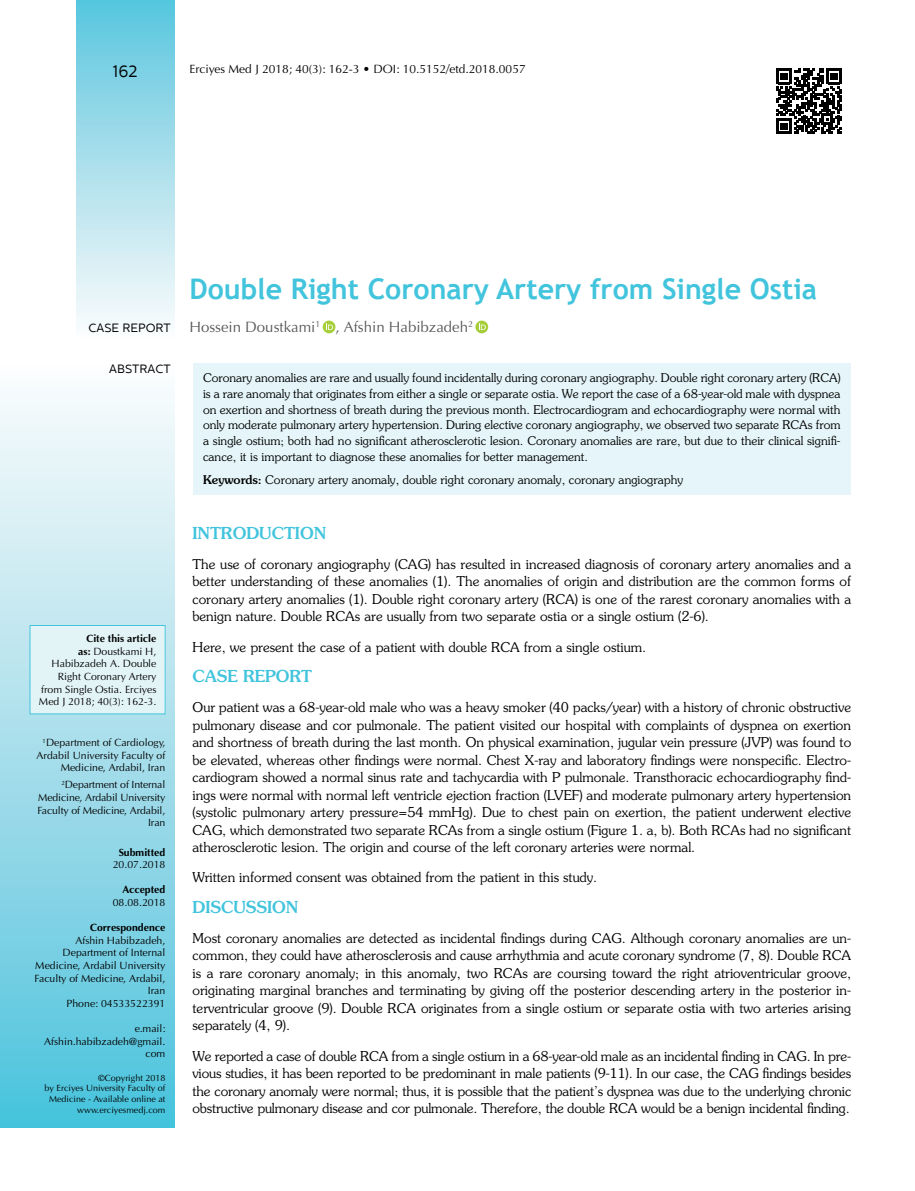
<style>
.page{position:relative;width:915px;height:1191px;background:#fff}
.page>*{position:absolute;margin:0;border:0;box-sizing:border-box;transform-origin:0 0}
.t1{font:700 28.5px "Trebuchet MS";color:#42c4dd}
.t2{font:500 16.5px "Souvenir Std";color:#42c4dd}
.t3{font:16.5px "Centrale Sans";color:#000}
.t4{font:15px "Optima Normal Tr";color:#58595b}
.t5{font:300 13.5px/17.5px "Souvenir Std";color:#000;text-align:justify}
.t6{font:300 12px/15.8px "Souvenir Std";color:#000;text-align:justify}
.t7{font:12px "Optima Normal Tr";color:#000}
.t8{font:12px "Centrale Sans";color:#000}
.t9{font:10.5px/12.6px "Optima Normal Tr";color:#000;text-align:right}
.t10{font:10.5px "Optima Bold Tr";color:#000}
.t11{font:9px/10.8px "Optima Normal Tr";color:#000;text-align:right}
.s1{font-family:"Optima Bold Tr"}
.s2{font-weight:500}
</style>
<div class="page">
<div style="left:193px;top:364px;width:657px;height:131px;background:#e5f5f9"></div>
<div style="left:76px;top:0;width:98px;height:338px;background:linear-gradient(to bottom,#5ac5dd,#fdfcfc)"></div>
<div style="left:0;top:364px;width:174px;height:763px;background:linear-gradient(to bottom,#fffcfc,#4dc2dc)"></div>
<svg style="left:322px;top:320px;width:13px;height:13px"></svg>
<svg style="left:326px;top:323px;width:7px;height:7px"></svg>
<svg style="left:475px;top:320px;width:13px;height:13px"></svg>
<svg style="left:478px;top:323px;width:7px;height:7px"></svg>
<div style="left:30px;top:625px;width:135px;height:89px;background:#e3f4f7"></div>
<div style="left:30px;top:625px;width:135px;height:89px;border:1px solid #42c4dd"></div>
<svg style="left:776px;top:69px;width:65px;height:65px"></svg>
<p class="t3" style="left:113px;top:62px;width:26px">162</p>
<p class="t7" style="left:189px;top:62px;width:338px">Erciyes Med J 2018; 40(3): 162-3 • DOI: 10.5152/etd.2018.0057</p>
<p class="t8" style="left:88px;top:321px;width:84px">CASE REPORT</p>
<p class="t8" style="left:109px;top:362px;width:63px">ABSTRACT</p>
<p class="t10" style="left:86px;top:632px;width:72px">Cite this article</p>
<p class="t9" style="left:39px;top:645px;width:119px"><span class="s1">as:</span> Doustkami H,<br>Habibzadeh A. Double<br>Right Coronary Artery from Single Ostia. Erciyes<br>Med J 2018; 40(3): 162-3.</p>
<p class="t9" style="left:37px;top:736px;width:130px"><sup>1</sup>Department of Cardiology,<br>Ardabil University Faculty of<br>Medicine, Ardabil, Iran</p>
<p class="t9" style="left:37px;top:778px;width:129px"><sup>2</sup>Department of Internal<br>Medicine, Ardabil University<br>Faculty of Medicine, Ardabil,<br>Iran</p>
<p class="t10" style="left:119px;top:845px;width:48px">Submitted</p>
<p class="t9" style="left:113px;top:858px;width:54px">20.07.2018</p>
<p class="t10" style="left:122px;top:883px;width:44px">Accepted</p>
<p class="t9" style="left:113px;top:896px;width:54px">08.08.2018</p>
<p class="t10" style="left:90px;top:921px;width:77px">Correspondence</p>
<p class="t9" style="left:34px;top:934px;width:132px">Afshin Habibzadeh,<br>Department of Internal<br>Medicine, Ardabil University<br>Faculty of Medicine, Ardabil,<br>Iran<br>Phone: 04533522391</p>
<p class="t9" style="left:44px;top:1022px;width:123px">e.mail:<br>Afshin.habibzadeh@gmail. com</p>
<p class="t11" style="left:45px;top:1072px;width:122px">©Copyright 2018<br>by Erciyes University Faculty of<br>Medicine - Available online at www.erciyesmedj.com</p>
<h1 class="t1" style="left:189px;top:271px;width:629px">Double Right Coronary Artery from Single Ostia</h1>
<p class="t4" style="left:189px;top:318px;width:285px">Hossein Doustkami<sup>1</sup> , Afshin Habibzadeh<sup>2</sup></p>
<p class="t6" style="left:203px;top:370px;width:639px">Coronary anomalies are rare and usually found incidentally during coronary angiography. Double right coronary artery (RCA) is a rare anomaly that originates from either a single or separate ostia. We report the case of a 68-year-old male with dyspnea on exertion and shortness of breath during the previous month. Electrocardiogram and echocardiography were normal with only moderate pulmonary artery hypertension. During elective coronary angiography, we observed two separate RCAs from a single ostium; both had no significant atherosclerotic lesion. Coronary anomalies are rare, but due to their clinical signifi&shy;cance, it is important to diagnose these anomalies for better management.</p>
<p class="t6" style="left:203px;top:471px;width:481px"><span class="s2">Keywords:</span> Coronary artery anomaly, double right coronary anomaly, coronary angiography</p>
<p class="t2" style="left:192px;top:523px;width:135px">INTRODUCTION</p>
<p class="t5" style="left:192px;top:555px;width:660px">The use of coronary angiography (CAG) has resulted in increased diagnosis of coronary artery anomalies and a better understanding of these anomalies (1). The anomalies of origin and distribution are the common forms of coronary artery anomalies (1). Double right coronary artery (RCA) is one of the rarest coronary anomalies with a benign nature. Double RCAs are usually from two separate ostia or a single ostium (2-6).</p>
<p class="t5" style="left:192px;top:638px;width:455px">Here, we present the case of a patient with double RCA from a single ostium.</p>
<p class="t2" style="left:192px;top:666px;width:121px">CASE REPORT</p>
<p class="t5" style="left:192px;top:698px;width:660px">Our patient was a 68-year-old male who was a heavy smoker (40 packs/year) with a history of chronic obstructive pulmonary disease and cor pulmonale. The patient visited our hospital with complaints of dyspnea on exertion and shortness of breath during the last month. On physical examination, jugular vein pressure (JVP) was found to be elevated, whereas other findings were normal. Chest X-ray and laboratory findings were nonspecific. Electro&shy;cardiogram showed a normal sinus rate and tachycardia with P pulmonale. Transthoracic echocardiography find&shy;ings were normal with normal left ventricle ejection fraction (LVEF) and moderate pulmonary artery hypertension (systolic pulmonary artery pressure=54 mmHg). Due to chest pain on exertion, the patient underwent elective CAG, which demonstrated two separate RCAs from a single ostium (Figure 1. a, b). Both RCAs had no significant atherosclerotic lesion. The origin and course of the left coronary arteries were normal.</p>
<p class="t5" style="left:192px;top:868px;width:406px">Written informed consent was obtained from the patient in this study.</p>
<p class="t2" style="left:192px;top:896px;width:107px">DISCUSSION</p>
<p class="t5" style="left:192px;top:929px;width:660px">Most coronary anomalies are detected as incidental findings during CAG. Although coronary anomalies are un&shy;common, they could have atherosclerosis and cause arrhythmia and acute coronary syndrome (7, 8). Double RCA is a rare coronary anomaly; in this anomaly, two RCAs are coursing toward the right atrioventricular groove, originating marginal branches and terminating by giving off the posterior descending artery in the posterior in&shy;terventricular groove (9). Double RCA originates from a single ostium or separate ostia with two arteries arising separately (4, 9).</p>
<p class="t5" style="left:192px;top:1047px;width:660px">We reported a case of double RCA from a single ostium in a 68-year-old male as an incidental finding in CAG. In pre&shy;vious studies, it has been reported to be predominant in male patients (9-11). In our case, the CAG findings besides the coronary anomaly were normal; thus, it is possible that the patient’s dyspnea was due to the underlying chronic obstructive pulmonary disease and cor pulmonale. Therefore, the double RCA would be a benign incidental finding.</p>
</div>
